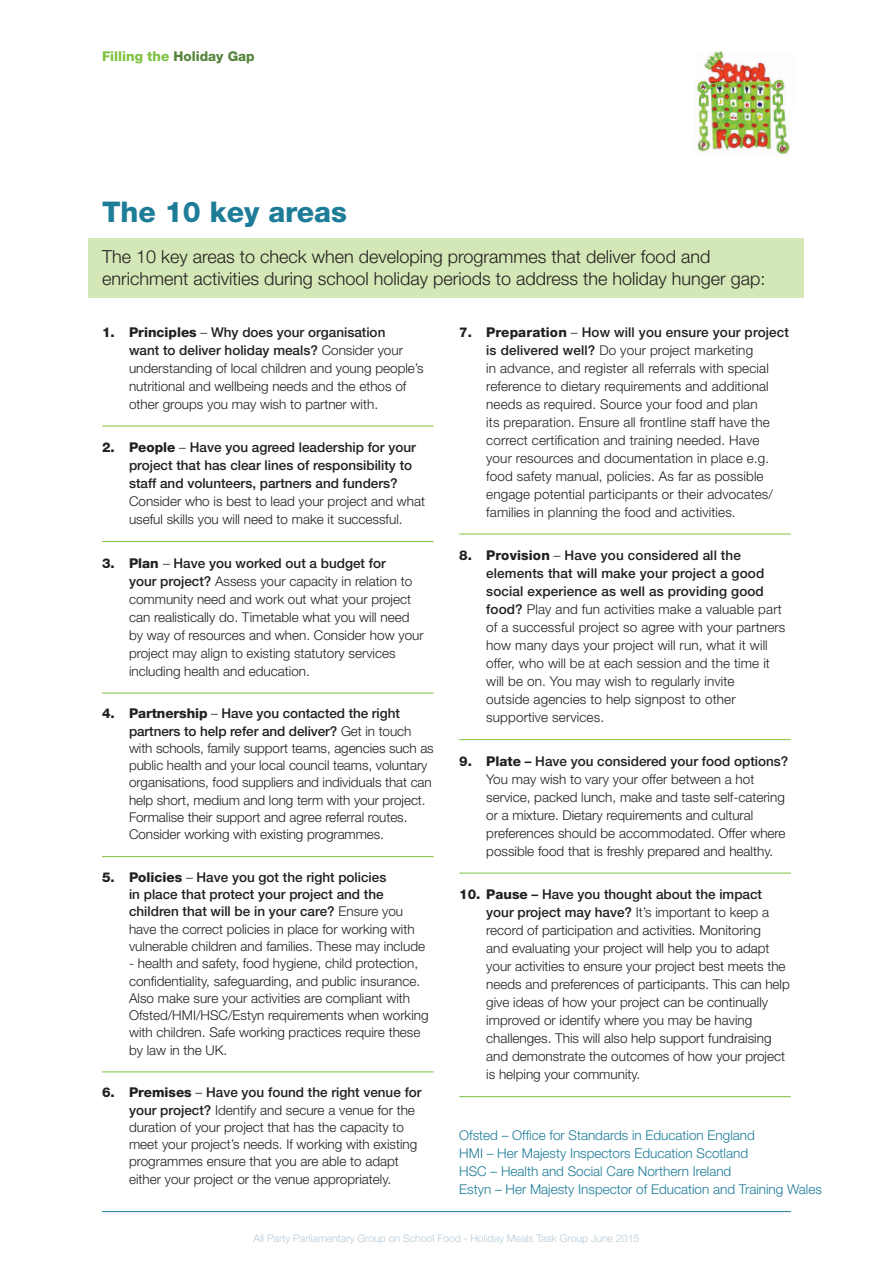
<style>
.page{position:relative;width:893px;height:1263px;background:#fff}
.page>*{position:absolute;margin:0;border:0;box-sizing:border-box;transform-origin:0 0}
.t1{font:800 28.5px "Helvetica Neue";color:#1d7c98}
.t2{font:300 18px/22.5px "Helvetica Neue";color:#231f20}
.t3{font:300 13.5px/18px "Helvetica Neue";color:#231f20}
.t4{font:300 13.5px/18px "Helvetica Neue";color:#1d7c98}
.t5{font:500 13.5px/18px "Helvetica Neue";color:#231f20}
.t6{font:800 13.5px "Helvetica Neue";color:#7ec241}
.t7{font:300 10.5px "Helvetica Neue";color:#b7cad7}
.s1{color:#57853d}
.s2{font-weight:800}
.s3{font-weight:500}
.s4{font-weight:300}
</style>
<div class="page">
<hr style="left:102px;top:1211px;width:689px;height:1px;background:#1d7c98">
<div style="left:89px;top:238px;width:715px;height:60px;background:#d4e7b6"></div>
<hr style="left:102px;top:426px;width:332px;height:1px;background:#7ec241">
<hr style="left:102px;top:541px;width:332px;height:1px;background:#7ec241">
<hr style="left:102px;top:693px;width:332px;height:1px;background:#7ec241">
<hr style="left:102px;top:856px;width:332px;height:1px;background:#7ec241">
<hr style="left:102px;top:1071px;width:332px;height:1px;background:#7ec241">
<hr style="left:459px;top:534px;width:332px;height:1px;background:#7ec241">
<hr style="left:459px;top:739px;width:332px;height:1px;background:#7ec241">
<hr style="left:459px;top:873px;width:332px;height:1px;background:#7ec241">
<hr style="left:459px;top:1096px;width:332px;height:1px;background:#7ec241">
<img style="left:697px;top:51px;width:93px;height:104px">
<p class="t6" style="left:102px;top:48px;width:154px">Filling the <span class="s1">Holiday Gap</span></p>
<h1 class="t1" style="left:102px;top:195px;width:246px">The 10 key areas</h1>
<h2 class="t2" style="left:102px;top:245px;width:665px">The 10 key areas to check when developing programmes that deliver food and enrichment activities during school holiday periods to address the holiday hunger gap:</h2>
<p class="t3" style="left:129px;top:323px;width:296px;text-indent:-27px"><span class="s2">1. Principles</span> – <span class="s3">Why does your organisation<br>want to deliver holiday meals?</span> Consider your understanding of local children and young people’s nutritional and wellbeing needs and the ethos of other groups you may wish to partner with.</p>
<p class="t5" style="left:129px;top:438px;width:288px;text-indent:-27px"><span class="s2">2. People</span> <span class="s4">–</span> Have you agreed leadership for your project that has clear lines of responsibility to staff and volunteers, partners and funders?</p>
<p class="t3" style="left:129px;top:492px;width:298px">Consider who is best to lead your project and what useful skills you will need to make it successful.</p>
<p class="t3" style="left:129px;top:553px;width:296px;text-indent:-27px"><span class="s2">3. Plan</span> – <span class="s3">Have you worked out a budget for<br>your project?</span> Assess your capacity in relation to community need and work out what your project can realistically do. Timetable what you will need by way of resources and when. Consider how your project may align to existing statutory services including health and education.</p>
<p class="t3" style="left:129px;top:705px;width:306px;line-height:17.2px;text-indent:-27px"><span class="s2">4. Partnership</span> – <span class="s3">Have you contacted the right partners to help refer and deliver?</span> Get in touch with schools, family support teams, agencies such as public health and your local council teams, voluntary organisations, food suppliers and individuals that can help short, medium and long term with your project.<br>Formalise their support and agree referral routes.<br>Consider working with existing programmes.</p>
<p class="t3" style="left:129px;top:868px;width:298px;line-height:17.2px;text-indent:-27px"><span class="s2">5. Policies</span> – <span class="s3">Have you got the right policies<br>in place that protect your project and the children that will be in your care?</span> Ensure you have the correct policies in place for working with vulnerable children and families. These may include</p>
<p class="t3" style="left:129px;top:954px;width:301px;line-height:17.2px">- health and safety, food hygiene, child protection, confidentiality, safeguarding, and public insurance.<br>Also make sure your activities are compliant with Ofsted/HMI/HSC/Estyn requirements when working with children. Safe working practices require these by law in the UK.</p>
<p class="t3" style="left:129px;top:1083px;width:294px;line-height:17.2px;text-indent:-27px"><span class="s2">6. Premises</span> – <span class="s3">Have you found the right venue for your project?</span> Identify and secure a venue for the duration of your project that has the capacity to meet your project’s needs. If working with existing programmes ensure that you are able to adapt either your project or the venue appropriately.</p>
<p class="t3" style="left:486px;top:323px;width:304px;text-indent:-27px"><span class="s2">7. Preparation</span> – <span class="s3">How will you ensure your project is delivered well?</span> Do your project marketing<br>in advance, and register all referrals with special reference to dietary requirements and additional needs as required. Source your food and plan<br>its preparation. Ensure all frontline staff have the correct certification and training needed. Have<br>your resources and documentation in place e.g. food safety manual, policies. As far as possible engage potential participants or their advocates/ families in planning the food and activities.</p>
<p class="t3" style="left:486px;top:546px;width:301px;text-indent:-27px"><span class="s2">8. Provision</span> – <span class="s3">Have you considered all the elements that will make your project a good social experience as well as providing good food?</span> Play and fun activities make a valuable part of a successful project so agree with your partners how many days your project will run, what it will offer, who will be at each session and the time it will be on. You may wish to regularly invite<br>outside agencies to help signpost to other supportive services.</p>
<p class="t3" style="left:486px;top:751px;width:304px;text-indent:-27px"><span class="s2">9. Plate</span> <span class="s3">– Have you considered your food options?<br></span>You may wish to vary your offer between a hot service, packed lunch, make and taste self-catering or a mixture. Dietary requirements and cultural preferences should be accommodated. Offer where possible food that is freshly prepared and healthy.</p>
<p class="t3" style="left:486px;top:885px;width:305px;text-indent:-27px"><span class="s2">10. Pause</span> <span class="s3">– Have you thought about the impact your project may have?</span> It’s important to keep a record of participation and activities. Monitoring<br>and evaluating your project will help you to adapt your activities to ensure your project best meets the needs and preferences of participants. This can help give ideas of how your project can be continually improved or identify where you may be having challenges. This will also help support fundraising and demonstrate the outcomes of how your project is helping your community.</p>
<p class="t4" style="left:459px;top:1125px;width:364px">Ofsted – Office for Standards in Education England<br>HMI – Her Majesty Inspectors Education Scotland<br>HSC – Health and Social Care Northern Ireland<br>Estyn – Her Majesty Inspector of Education and Training Wales</p>
<p class="t7" style="left:254px;top:1231px;width:387px">All Party Parliamentary Group on School Food - Holiday Meals Task Group June 2015</p>
</div>
